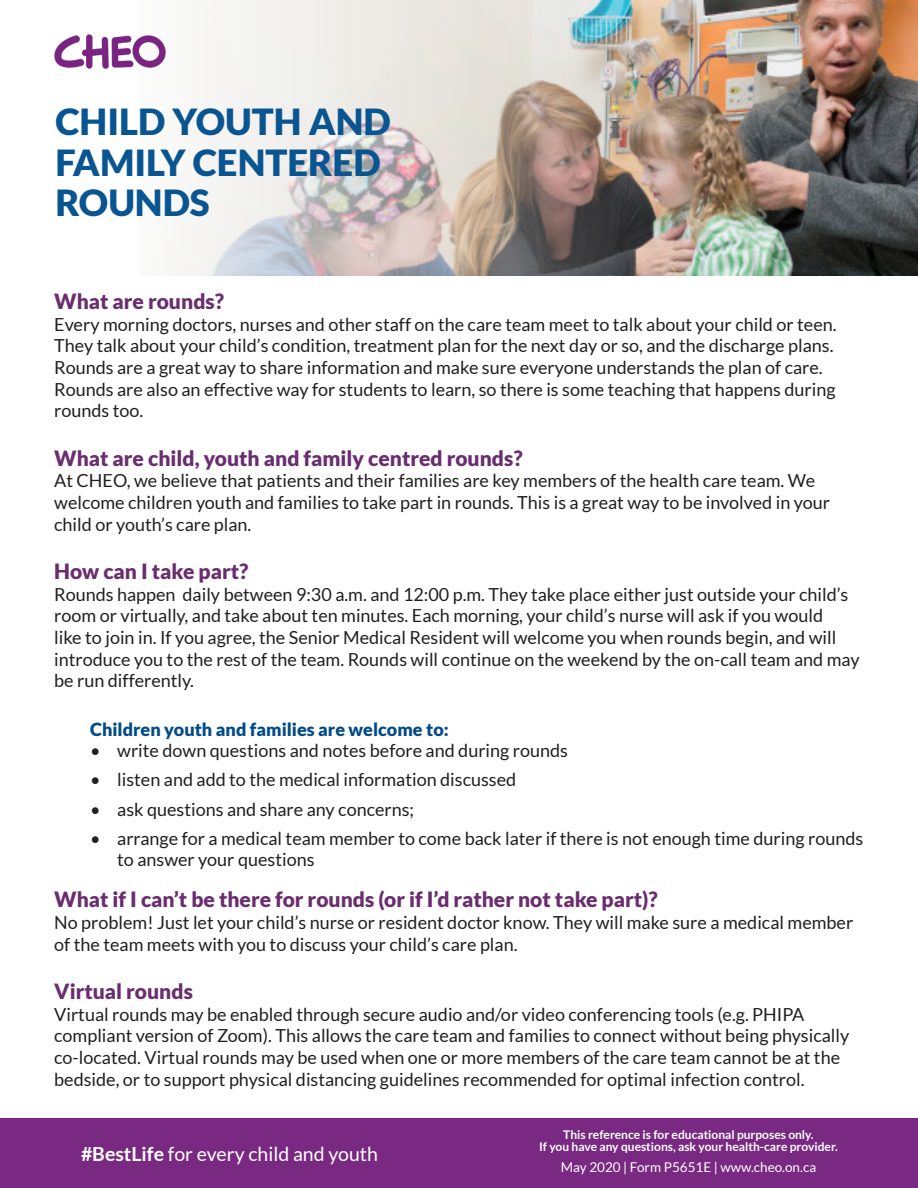
<style>
.page{position:relative;width:918px;height:1188px;background:#fff}
.page>*{position:absolute;margin:0;border:0;box-sizing:border-box;transform-origin:0 0}
.t1{font:900 36px/40.5px "Lato";color:#095591}
.H2_-_Purple{font:900 21px "Lato";color:#6a2d6f}
.t2{font:19.5px "Lato";color:#fff}
.t3{font:18px/21.6px "Lato";color:#231f20}
.H3_-_Dark_blue{font:900 18px "Lato";color:#004b87}
.t4{font:13.5px "Lato";color:#fff}
.t5{font:700 12px/12px "Lato";color:#fff;text-align:center}
.s1{font-weight:700}
</style>
<div class="page">
<img style="left:177px;top:0;width:741px;height:276px">
<img style="left:54px;top:34px;width:112px;height:35px">
<div style="left:0;top:1119px;width:918px;height:69px;background:#7a2982"></div>
<h1 class="t1" style="left:55px;top:101px;width:337px">CHILD YOUTH AND<br>FAMILY CENTERED<br>ROUNDS</h1>
<h2 class="H2_-_Purple" style="left:54px;top:289px;width:171px">What are rounds?</h2>
<p class="t3" style="left:54px;top:313px;width:784px">Every morning doctors, nurses and other staff on the care team meet to talk about your child or teen.<br>They talk about your child’s condition, treatment plan for the next day or so, and the discharge plans.<br>Rounds are a great way to share information and make sure everyone understands the plan of care.<br>Rounds are also an effective way for students to learn, so there is some teaching that happens during rounds too.</p>
<h2 class="H2_-_Purple" style="left:54px;top:446px;width:470px">What are child, youth and family centred rounds?</h2>
<p class="t3" style="left:54px;top:470px;width:777px">At CHEO, we believe that patients and their families are key members of the health care team. We welcome children youth and families to take part in rounds. This is a great way to be involved in your child or youth’s care plan.</p>
<h2 class="H2_-_Purple" style="left:54px;top:559px;width:196px">How can I take part?</h2>
<p class="t3" style="left:54px;top:583px;width:807px">Rounds happen daily between 9:30 a.m. and 12:00 p.m. They take place either just outside your child’s room or virtually, and take about ten minutes. Each morning, your child’s nurse will ask if you would<br>like to join in. If you agree, the Senior Medical Resident will welcome you when rounds begin, and will introduce you to the rest of the team. Rounds will continue on the weekend by the on-call team and may be run differently.</p>
<h3 class="H3_-_Dark_blue" style="left:90px;top:719px;width:360px">Children youth and families are welcome to:</h3>
<p class="t3" style="left:90px;top:740px;width:479px">• write down questions and notes before and during rounds</p>
<p class="t3" style="left:90px;top:769px;width:428px">• listen and add to the medical information discussed</p>
<p class="t3" style="left:90px;top:798px;width:325px">• ask questions and share any concerns;</p>
<p class="t3" style="left:117px;top:827px;width:748px;text-indent:-27px">• arrange for a medical team member to come back later if there is not enough time during rounds to answer your questions</p>
<h2 class="H2_-_Purple" style="left:54px;top:887px;width:605px">What if I can’t be there for rounds (or if I’d rather not take part)?</h2>
<p class="t3" style="left:54px;top:912px;width:801px">No problem! Just let your child’s nurse or resident doctor know. They will make sure a medical member of the team meets with you to discuss your child’s care plan.</p>
<h2 class="H2_-_Purple" style="left:54px;top:979px;width:140px">Virtual rounds</h2>
<p class="t3" style="left:54px;top:1003px;width:797px">Virtual rounds may be enabled through secure audio and/or video conferencing tools (e.g. PHIPA compliant version of Zoom). This allows the care team and families to connect without being physically co-located. Virtual rounds may be used when one or more members of the care team cannot be at the bedside, or to support physical distancing guidelines recommended for optimal infection control.</p>
<p class="t2" style="left:81px;top:1143px;width:298px"><span class="s1">#BestLife</span> for every child and youth</p>
<p class="t5" style="left:539px;top:1129px;width:300px">This reference is for educational purposes only.<br>If you have any questions, ask your health-care provider.</p>
<p class="t4" style="left:561px;top:1160px;width:257px">May 2020 | Form P5651E | www.cheo.on.ca</p>
</div>
